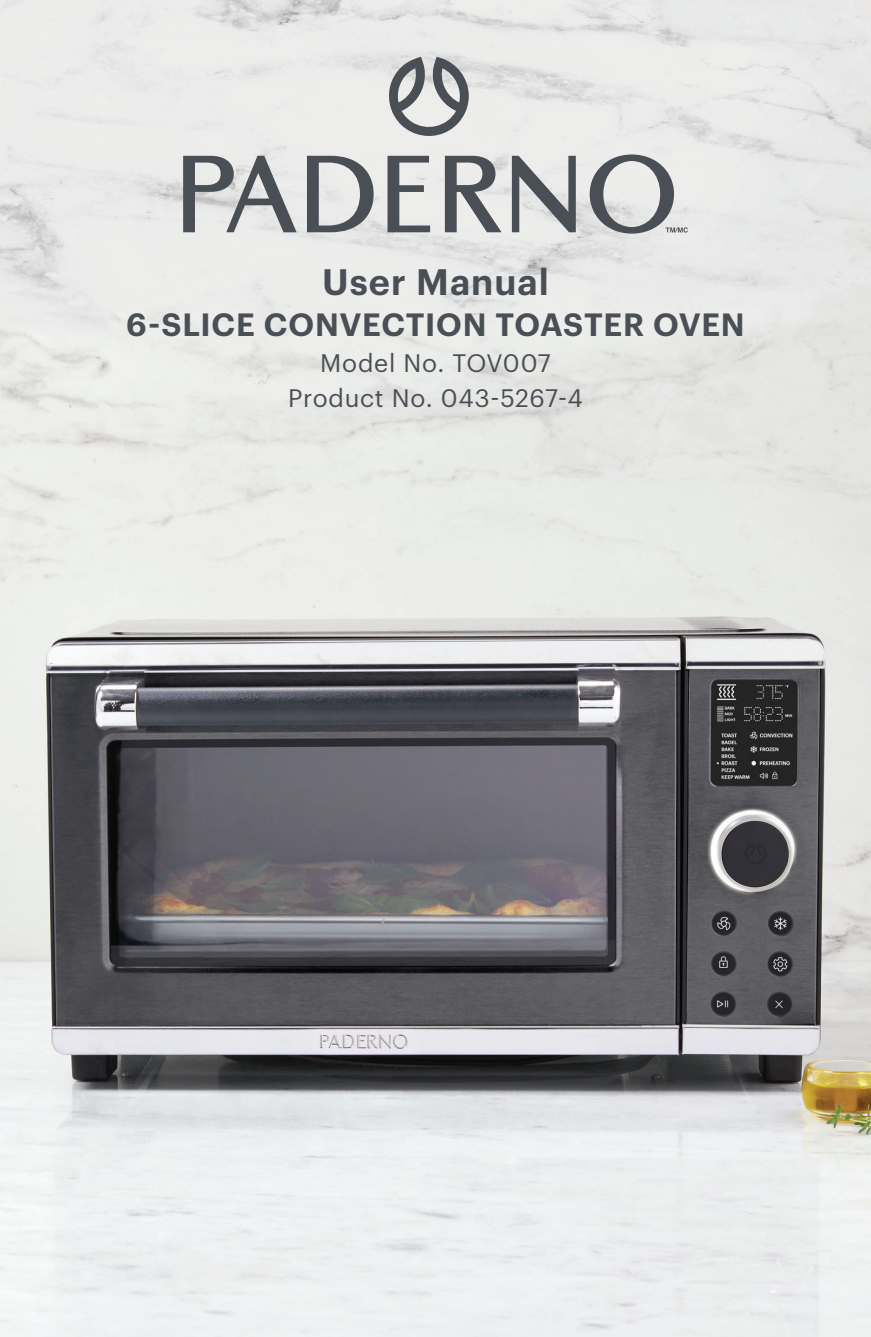
<style>
.page{position:relative;width:871px;height:1337px;background:#fff}
.page>*{position:absolute;margin:0;border:0;box-sizing:border-box;transform-origin:0 0}
.Product_ID{font:600 36px "Graphik";letter-spacing:.03em;color:#4a4f55}
.Product_No__Cover{font:600 31.5px "Graphik";letter-spacing:.02em;color:#4a4f55}
.Product_No__Cover-2{font:24.75px "Graphik";letter-spacing:.03em;color:#4a4f55}
</style>
<div class="page">
<img style="left:0;top:0;width:871px;height:1336px">
<svg style="left:386px;top:57px;width:83px;height:82px;background:#a8aaac"></svg>
<svg style="left:183px;top:154px;width:505px;height:80px;background:#b0b2b4"></svg>
<p class="Product_ID" style="left:322px;top:254px;width:228px">User Manual</p>
<p class="Product_No__Cover" style="left:126px;top:301px;width:620px">6-SLICE CONVECTION TOASTER OVEN</p>
<p class="Product_No__Cover-2" style="left:320px;top:344px;width:232px">Model No. TOV007</p>
<p class="Product_No__Cover-2" style="left:288px;top:380px;width:296px">Product No. 043-5267-4</p>
</div>
